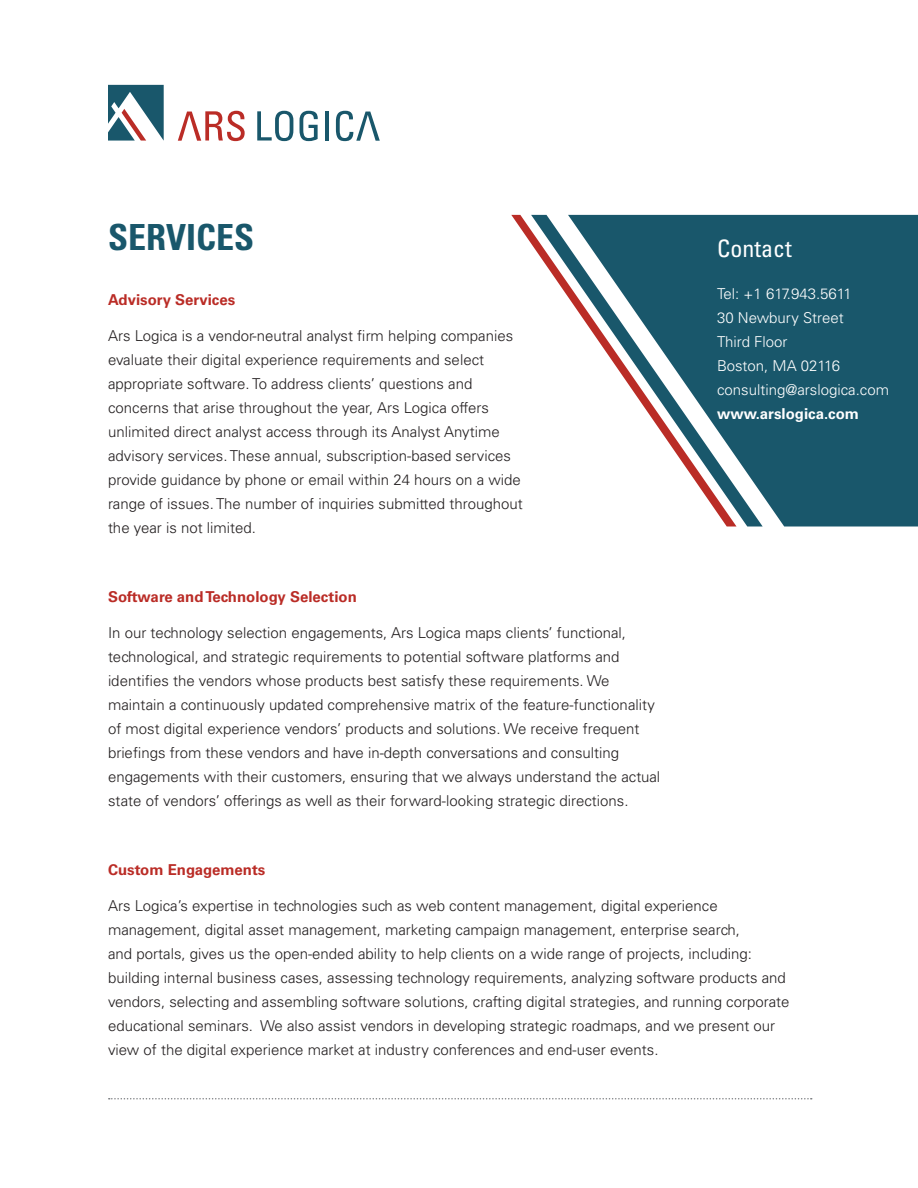
<style>
.page{position:relative;width:918px;height:1188px;background:#fff}
.page>*{position:absolute;margin:0;border:0;box-sizing:border-box;transform-origin:0 0}
.t1{font:700 condensed 36px "Univers LT Std";color:#19576b}
.t2{font:condensed 24px "Univers LT Std";color:#fff}
.t3{font:300 15px/24px "Univers LT Std";color:#231f20}
.t4{font:300 15px "Univers LT Std";color:#fff}
.t5{font:700 15px "Univers LT Std";color:#ba2c26}
.t6{font:700 15px "Univers LT Std";color:#fff}
</style>
<div class="page">
<svg style="left:109px;top:1098px;width:703px;height:2px"></svg>
<svg style="left:511px;top:215px;width:57px;height:82px"></svg>
<svg style="left:568px;top:215px;width:350px;height:311px;fill:#19576b"></svg>
<svg style="left:257px;top:111px;width:36px;height:30px"></svg>
<svg style="left:300px;top:111px;width:18px;height:30px"></svg>
<hr style="left:325px;top:111px;width:4px;height:30px;background:#19576b">
<svg style="left:178px;top:111px;width:67px;height:30px"></svg>
<svg style="left:336px;top:111px;width:44px;height:30px"></svg>
<svg style="left:108px;top:85px;width:56px;height:56px"></svg>
<p class="t1" style="left:108px;top:215px;width:56px">SERVIC</p>
<p class="t1" style="left:216px;top:215px;width:40px">ES</p>
<p class="t5" style="left:108px;top:291px;width:129px">Advisory Services</p>
<p class="t3" style="left:108px;top:324px;width:416px">Ars Logica is a vendor-neutral analyst firm helping companies evaluate their digital experience requirements and select appropriate software. To address clients’ questions and concerns that arise throughout the year, Ars Logica offers unlimited direct analyst access through its Analyst Anytime advisory services. These annual, subscription-based services provide guidance by phone or email within 24 hours on a wide range of issues. The number of inquiries submitted throughout the year is not limited.</p>
<p class="t5" style="left:108px;top:588px;width:250px">Software and Technology Selection</p>
<p class="t3" style="left:108px;top:621px;width:554px">In our technology selection engagements, Ars Logica maps clients’ functional, technological, and strategic requirements to potential software platforms and identifies the vendors whose products best satisfy these requirements. We maintain a continuously updated comprehensive matrix of the feature-functionality of most digital experience vendors’ products and solutions. We receive frequent briefings from these vendors and have in-depth conversations and consulting engagements with their customers, ensuring that we always understand the actual state of vendors’ offerings as well as their forward-looking strategic directions.</p>
<p class="t2" style="left:717px;top:234px;width:76px">Contact</p>
<p class="t4" style="left:717px;top:285px;width:136px">Tel: +1 617.943.5611</p>
<p class="t4" style="left:717px;top:309px;width:128px">30 Newbury Street</p>
<p class="t4" style="left:717px;top:333px;width:72px">Third Floor</p>
<p class="t4" style="left:717px;top:357px;width:125px">Boston, MA 02116</p>
<p class="t4" style="left:717px;top:381px;width:174px">consulting@arslogica.com</p>
<p class="t6" style="left:717px;top:405px;width:144px">www.arslogica.com</p>
<p class="t5" style="left:108px;top:861px;width:159px">Custom Engagements</p>
<p class="t3" style="left:108px;top:894px;width:683px">Ars Logica’s expertise in technologies such as web content management, digital experience management, digital asset management, marketing campaign management, enterprise search,<br>and portals, gives us the open-ended ability to help clients on a wide range of projects, including: building internal business cases, assessing technology requirements, analyzing software products and vendors, selecting and assembling software solutions, crafting digital strategies, and running corporate educational seminars. We also assist vendors in developing strategic roadmaps, and we present our view of the digital experience market at industry conferences and end-user events.</p>
</div>
